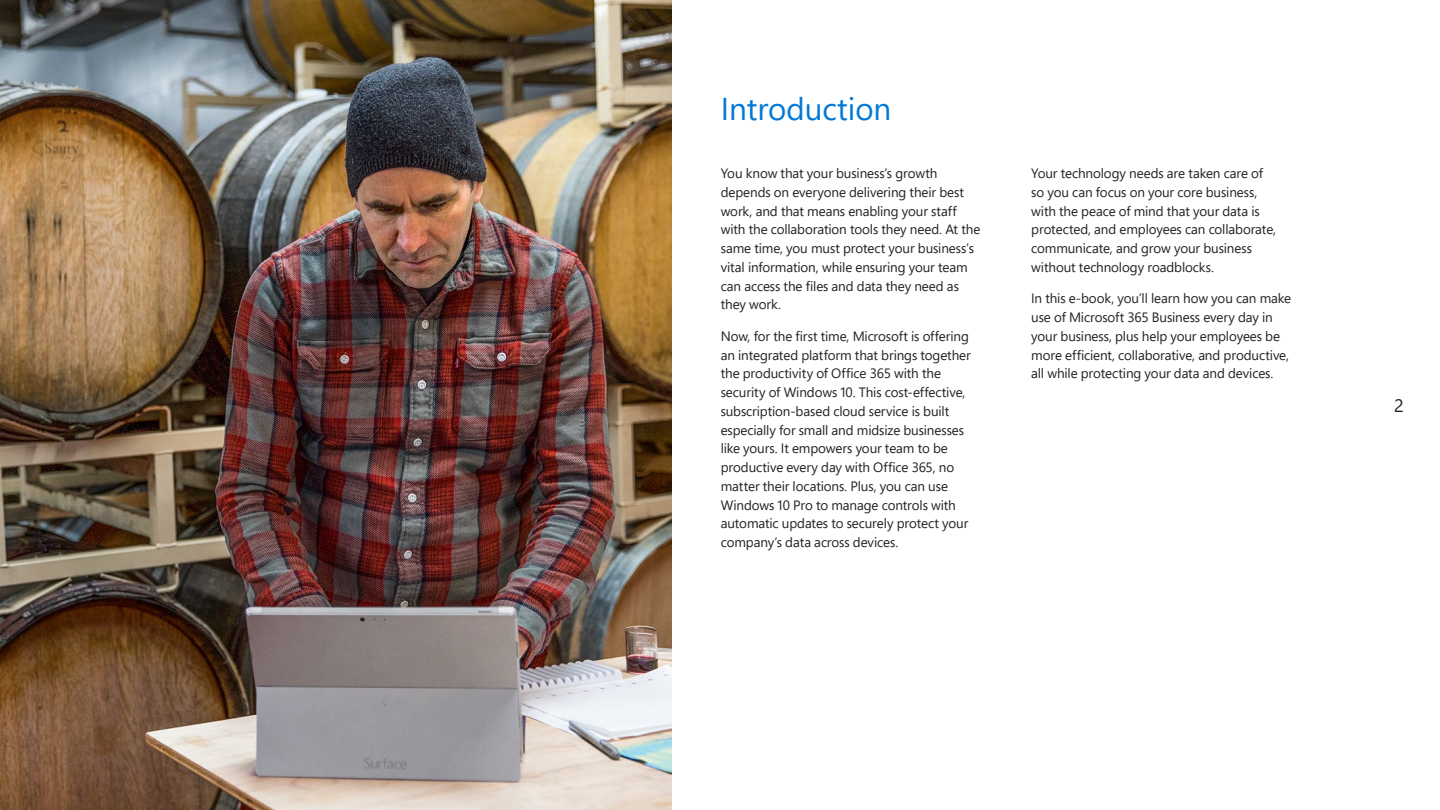
<style>
.page{position:relative;width:1440px;height:810px;background:#fff}
.page>*{position:absolute;margin:0;border:0;box-sizing:border-box;transform-origin:0 0}
.t1{font:31.5px "Segoe Pro";color:#0078d7}
.t2{font:18px "Segoe Pro";color:#232222}
.t3{font:13.5px/18.8px "Segoe Pro";letter-spacing:-.01em;color:#232222}
</style>
<div class="page">
<img style="left:0;top:0;width:672px;height:810px">
<h1 class="t1" style="left:721px;top:87px;width:172px">Introduction</h1>
<p class="t3" style="left:721px;top:164px;width:261px">You know that your business’s growth depends on everyone delivering their best work, and that means enabling your staff with the collaboration tools they need. At the same time, you must protect your business’s vital information, while ensuring your team can access the files and data they need as they work.</p>
<p class="t3" style="left:721px;top:326px;width:252px">Now, for the first time, Microsoft is offering an integrated platform that brings together the productivity of Office 365 with the security of Windows 10. This cost-effective, subscription-based cloud service is built especially for small and midsize businesses like yours. It empowers your team to be productive every day with Office 365, no matter their locations. Plus, you can use Windows 10 Pro to manage controls with automatic updates to securely protect your company’s data across devices.</p>
<p class="t3" style="left:1031px;top:164px;width:246px">Your technology needs are taken care of so you can focus on your core business, with the peace of mind that your data is protected, and employees can collaborate, communicate, and grow your business without technology roadblocks.</p>
<p class="t3" style="left:1031px;top:289px;width:261px">In this e-book, you’ll learn how you can make use of Microsoft 365 Business every day in your business, plus help your employees be more efficient, collaborative, and productive, all while protecting your data and devices.</p>
<h2 class="t2" style="left:1394px;top:393px;width:11px">2</h2>
</div>
